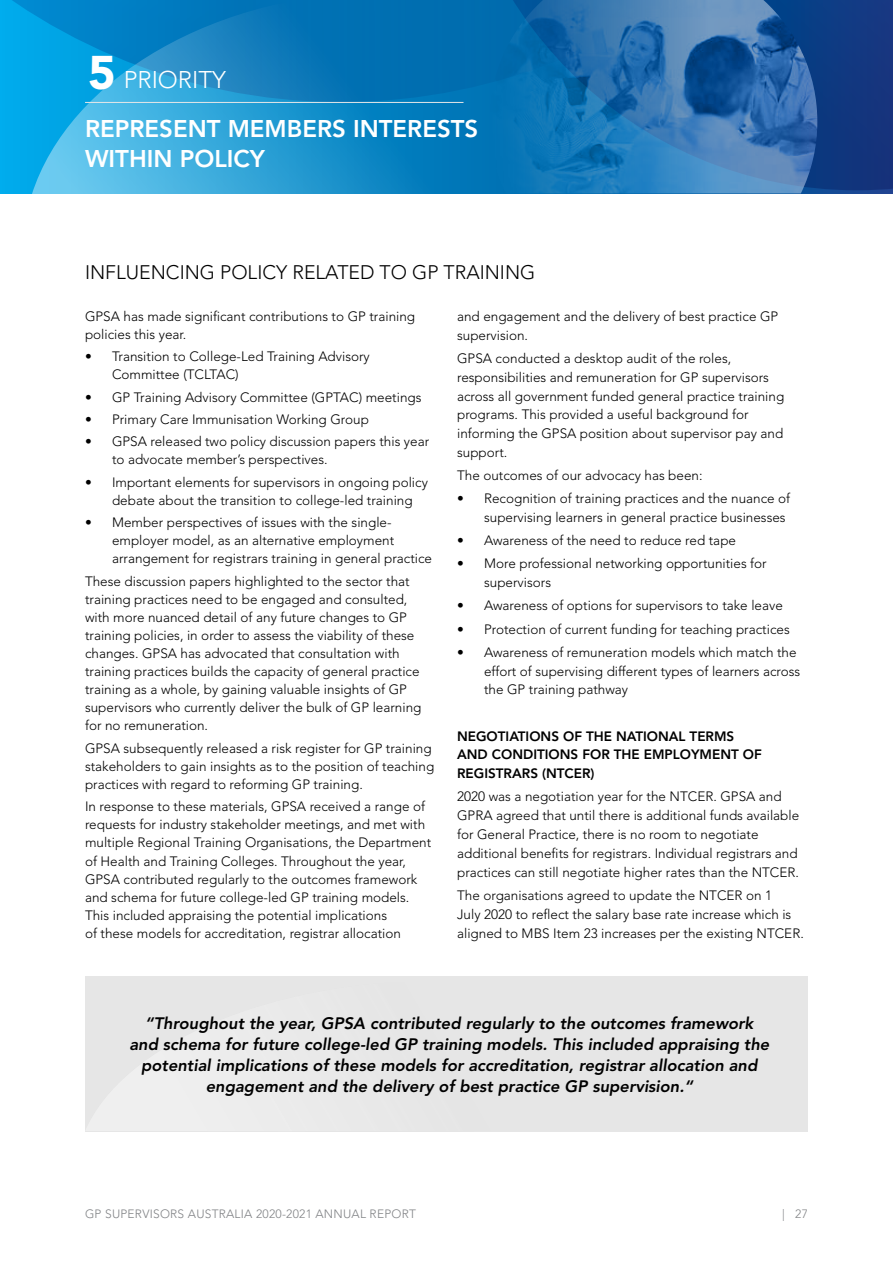
<style>
.page{position:relative;width:893px;height:1263px;background:#fff}
.page>*{position:absolute;margin:0;border:0;box-sizing:border-box;transform-origin:0 0}
.t1{font:800 24px/30px "Avenir LT Std";color:#fff}
.t2{font:300 24px "Avenir LT Std";color:#fff}
.t3{font:300 19.5px "Avenir LT Std";color:#000}
.t4{font:italic 800 16.5px/21px "Avenir LT Std";color:#000;text-align:center}
.t5{font:300 13.5px/18.1px "Avenir LT Std";color:#000}
.t6{font:800 13.5px/18.9px "Avenir LT Std";color:#000}
.t7{font:300 12px "Avenir LT Std";letter-spacing:.02em;color:#808285}
.s1{font-weight:900;font-size:46.8px}
</style>
<div class="page">
<div style="left:817px;top:102px;width:76px;height:88px;background:#11357d"></div>
<svg style="left:0;top:0;width:893px;height:102px;background:#0c5aa0"></svg>
<svg style="left:32px;top:0;width:717px;height:194px;background:#178dc9"></svg>
<img style="left:489px;top:0;width:328px;height:193px">
<hr style="left:85px;top:102px;width:378px;height:1px;background:#e6e7e8">
<div style="left:85px;top:976px;width:723px;height:156px;background:#e6e6e6"></div>
<h1 class="t2" style="left:88px;top:66px;width:139px"><span class="s1">5</span> PRIORITY</h1>
<h1 class="t1" style="left:85px;top:114px;width:395px">REPRESENT MEMBERS INTERESTS<br>WITHIN POLICY</h1>
<h2 class="t3" style="left:85px;top:261px;width:452px">INFLUENCING POLICY RELATED TO GP TRAINING</h2>
<p class="t5" style="left:85px;top:307px;width:332px">GPSA has made significant contributions to GP training policies this year.</p>
<p class="t5" style="left:112px;top:347px;width:259px;text-indent:-27px">• Transition to College-Led Training Advisory<br>Committee (TCLTAC)</p>
<p class="t5" style="left:85px;top:388px;width:338px">• GP Training Advisory Committee (GPTAC) meetings</p>
<p class="t5" style="left:85px;top:410px;width:285px">• Primary Care Immunisation Working Group</p>
<p class="t5" style="left:112px;top:432px;width:319px;text-indent:-27px">• GPSA released two policy discussion papers this year to advocate member’s perspectives.</p>
<p class="t5" style="left:112px;top:473px;width:317px;text-indent:-27px">• Important elements for supervisors in ongoing policy debate about the transition to college-led training</p>
<p class="t5" style="left:112px;top:513px;width:322px;text-indent:-27px">• Member perspectives of issues with the single&shy;employer model, as an alternative employment arrangement for registrars training in general practice</p>
<p class="t5" style="left:85px;top:572px;width:338px">These discussion papers highlighted to the sector that training practices need to be engaged and consulted, with more nuanced detail of any future changes to GP training policies, in order to assess the viability of these changes. GPSA has advocated that consultation with training practices builds the capacity of general practice training as a whole, by gaining valuable insights of GP supervisors who currently deliver the bulk of GP learning for no remuneration.</p>
<p class="t5" style="left:85px;top:739px;width:351px">GPSA subsequently released a risk register for GP training stakeholders to gain insights as to the position of teaching practices with regard to reforming GP training.</p>
<p class="t5" style="left:85px;top:797px;width:348px">In response to these materials, GPSA received a range of requests for industry stakeholder meetings, and met with multiple Regional Training Organisations, the Department of Health and Training Colleges. Throughout the year, GPSA contributed regularly to the outcomes framework and schema for future college-led GP training models.<br>This included appraising the potential implications<br>of these models for accreditation, registrar allocation</p>
<p class="t5" style="left:457px;top:307px;width:323px;line-height:18.9px">and engagement and the delivery of best practice GP supervision.</p>
<p class="t5" style="left:457px;top:349px;width:329px;line-height:18.9px">GPSA conducted a desktop audit of the roles, responsibilities and remuneration for GP supervisors across all government funded general practice training programs. This provided a useful background for informing the GPSA position about supervisor pay and support.</p>
<p class="t5" style="left:457px;top:466px;width:247px">The outcomes of our advocacy has been:</p>
<p class="t5" style="left:484px;top:489px;width:308px;line-height:18.9px;text-indent:-27px">• Recognition of training practices and the nuance of supervising learners in general practice businesses</p>
<p class="t5" style="left:457px;top:532px;width:280px">• Awareness of the need to reduce red tape</p>
<p class="t5" style="left:484px;top:554px;width:284px;line-height:18.9px;text-indent:-27px">• More professional networking opportunities for supervisors</p>
<p class="t5" style="left:457px;top:597px;width:327px">• Awareness of options for supervisors to take leave</p>
<p class="t5" style="left:457px;top:620px;width:334px">• Protection of current funding for teaching practices</p>
<p class="t5" style="left:484px;top:643px;width:318px;line-height:18.9px;text-indent:-27px">• Awareness of remuneration models which match the effort of supervising different types of learners across the GP training pathway</p>
<p class="t6" style="left:457px;top:726px;width:306px">NEGOTIATIONS OF THE NATIONAL TERMS<br>AND CONDITIONS FOR THE EMPLOYMENT OF<br>REGISTRARS (NTCER)</p>
<p class="t5" style="left:457px;top:787px;width:344px;line-height:18.9px">2020 was a negotiation year for the NTCER. GPSA and GPRA agreed that until there is additional funds available for General Practice, there is no room to negotiate additional benefits for registrars. Individual registrars and practices can still negotiate higher rates than the NTCER.</p>
<p class="t5" style="left:457px;top:886px;width:348px;line-height:18.9px">The organisations agreed to update the NTCER on 1<br>July 2020 to reflect the salary base rate increase which is aligned to MBS Item 23 increases per the existing NTCER.</p>
<p class="t4" style="left:129px;top:1013px;width:641px">“Throughout the year, GPSA contributed regularly to the outcomes framework and schema for future college-led GP training models. This included appraising the potential implications of these models for accreditation, registrar allocation and engagement and the delivery of best practice GP supervision.“</p>
<p class="t7" style="left:85px;top:1207px;width:332px">GP SUPERVISORS AUSTRALIA 2020-2021 ANNUAL REPORT</p>
<p class="t7" style="left:782px;top:1207px;width:27px">| 27</p>
</div>
